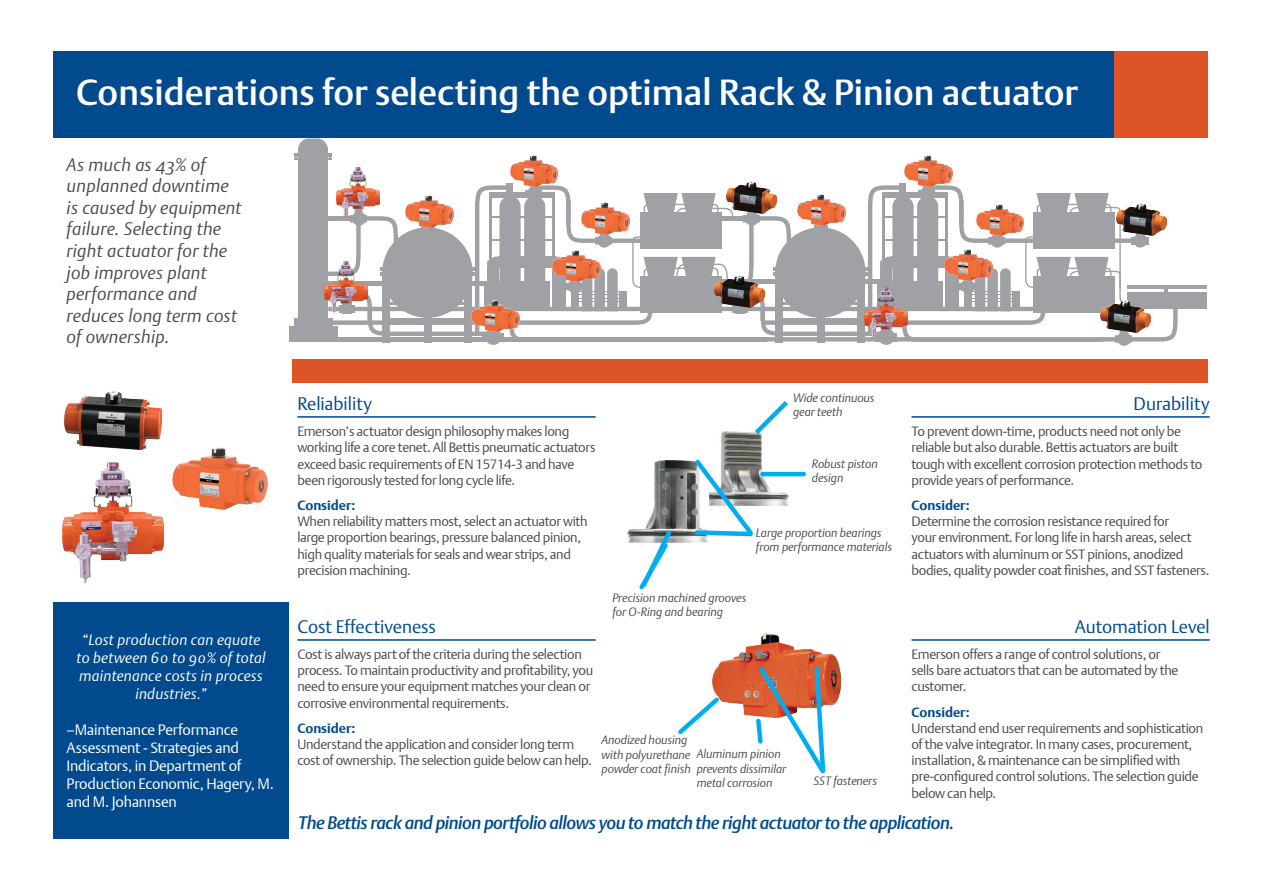
<style>
.page{position:relative;width:1263px;height:893px;background:#fff}
.page>*{position:absolute;margin:0;border:0;box-sizing:border-box;transform-origin:0 0}
.t1{font:36px "DTL Argo T Medium";color:#fff}
.t2{font:italic 18px/21.6px "DTL Argo ST Light";letter-spacing:.015em;color:#4b4c4d}
.t3{font:italic 18px "DTL Argo T Medium";letter-spacing:-.03em;color:#004a8d}
.t4{font:18px "DTL Argo ST Light";letter-spacing:-.005em;color:#004a8d}
.t5{font:15px/18px "DTL Argo T Light";letter-spacing:-.015em;color:#fff}
.t6{font:italic 15px/18px "DTL Argo ST Light";letter-spacing:.015em;color:#fff;text-align:center}
.t7{font:13.5px/16.2px "DTL Argo T Light";letter-spacing:-.025em;color:#4b4c4d}
.t8{font:700 13.5px "DTL Argo T";color:#004a8d}
.t9{font:italic 12px/14.4px "DTL Argo ST Light";letter-spacing:-.005em;color:#4b4c4d}
</style>
<div class="page">
<div style="left:53px;top:52px;width:1061px;height:86px;background:#004a8d"></div>
<div style="left:298px;top:148px;width:30px;height:175px;background:#a0a1a5"></div>
<hr style="left:294px;top:153px;width:38px;height:1px;background:#a0a1a5">
<hr style="left:294px;top:155px;width:38px;height:2px;background:#a0a1a5">
<hr style="left:294px;top:158px;width:38px;height:1px;background:#a0a1a5">
<svg style="left:296px;top:138px;width:35px;height:20px"></svg>
<div style="left:294px;top:318px;width:38px;height:9px;background:#a0a1a5"></div>
<div style="left:289px;top:326px;width:49px;height:16px;background:#a0a1a5"></div>
<div style="left:1127px;top:292px;width:79px;height:17px;background:#a0a1a5"></div>
<hr style="left:1127px;top:285px;width:79px;height:3px;background:#a0a1a5">
<svg style="left:328px;top:183px;width:849px;height:163px"></svg>
<div style="left:710px;top:216px;width:34px;height:5px;background:#a0a1a5"></div>
<img style="left:510px;top:155px;width:48px;height:31px">
<img style="left:905px;top:155px;width:47px;height:31px">
<img style="left:797px;top:194px;width:48px;height:32px">
<img style="left:552px;top:250px;width:48px;height:32px">
<img style="left:581px;top:203px;width:48px;height:31px">
<img style="left:472px;top:301px;width:47px;height:31px">
<img style="left:945px;top:249px;width:48px;height:31px">
<img style="left:976px;top:205px;width:48px;height:31px">
<img style="left:406px;top:196px;width:48px;height:31px">
<img style="left:726px;top:182px;width:50px;height:31px">
<img style="left:715px;top:275px;width:50px;height:32px">
<img style="left:1116px;top:204px;width:50px;height:32px">
<img style="left:1100px;top:301px;width:50px;height:32px">
<img style="left:337px;top:167px;width:43px;height:52px">
<img style="left:865px;top:287px;width:43px;height:52px">
<img style="left:324px;top:262px;width:44px;height:51px">
<hr style="left:297px;top:416px;width:299px;height:2px;background:#004a8d">
<hr style="left:297px;top:639px;width:299px;height:2px;background:#004a8d">
<hr style="left:911px;top:416px;width:299px;height:2px;background:#004a8d">
<hr style="left:911px;top:639px;width:299px;height:2px;background:#004a8d">
<img style="left:712px;top:633px;width:129px;height:83px">
<svg style="left:753px;top:663px;width:75px;height:111px"></svg>
<svg style="left:678px;top:693px;width:45px;height:42px"></svg>
<img style="left:721px;top:431px;width:68px;height:75px">
<img style="left:627px;top:461px;width:81px;height:82px">
<svg style="left:750px;top:401px;width:39px;height:38px"></svg>
<hr style="left:762px;top:472px;width:42px;height:4px;background:#00aeef">
<svg style="left:691px;top:456px;width:66px;height:83px"></svg>
<svg style="left:635px;top:527px;width:40px;height:63px"></svg>
<img style="left:173px;top:447px;width:95px;height:62px">
<img style="left:64px;top:391px;width:98px;height:59px">
<img style="left:62px;top:463px;width:102px;height:120px">
<div style="left:53px;top:602px;width:236px;height:237px;background:#004a8d"></div>
<div style="left:292px;top:359px;width:915px;height:23px;background:#dd5426"></div>
<div style="left:1114px;top:52px;width:93px;height:86px;background:#dd5426"></div>
<p class="t1" style="left:76px;top:71px;width:1003px">Considerations for selecting the optimal Rack &amp; Pinion actuator</p>
<p class="t2" style="left:67px;top:153px;width:176px">As much as 43% of unplanned downtime is caused by equipment failure. Selecting the right actuator for the job improves plant performance and reduces long term cost of ownership.</p>
<p class="t6" style="left:77px;top:631px;width:190px">“Lost production can equate to between 60 to 90% of total maintenance costs in process industries.”</p>
<p class="t5" style="left:67px;top:721px;width:209px">–Maintenance Performance<br>Assessment - Strategies and<br>Indicators, in Department of<br>Production Economic, Hagery, M. and M. Johannsen</p>
<p class="t4" style="left:297px;top:393px;width:76px">Reliability</p>
<p class="t7" style="left:297px;top:423px;width:300px">Emerson’s actuator design philosophy makes long working life a core tenet. All Bettis pneumatic actuators exceed basic requirements of EN 15714-3 and have been rigorously tested for long cycle life.</p>
<p class="t8" style="left:297px;top:497px;width:60px">Consider:</p>
<p class="t7" style="left:297px;top:513px;width:292px">When reliability matters most, select an actuator with large proportion bearings, pressure balanced pinion, high quality materials for seals and wear strips, and precision machining.</p>
<p class="t9" style="left:793px;top:390px;width:83px">Wide continuous gear teeth</p>
<p class="t9" style="left:812px;top:456px;width:67px">Robust piston design</p>
<p class="t9" style="left:756px;top:525px;width:138px">Large proportion bearings from performance materials</p>
<p class="t4" style="left:297px;top:616px;width:140px">Cost Effectiveness</p>
<p class="t7" style="left:297px;top:646px;width:297px">Cost is always part of the criteria during the selection process. To maintain productivity and profitability, you need to ensure your equipment matches your clean or corrosive environmental requirements.</p>
<p class="t8" style="left:297px;top:720px;width:60px">Consider:</p>
<p class="t7" style="left:297px;top:736px;width:296px">Understand the application and consider long term cost of ownership. The selection guide below can help.</p>
<p class="t9" style="left:612px;top:590px;width:135px">Precision machined grooves</p>
<p class="t9" style="left:612px;top:604px;width:112px">for O-Ring and bearing</p>
<p class="t9" style="left:602px;top:733px;width:91px">Anodized housing with polyurethane powder coat finish</p>
<p class="t9" style="left:697px;top:747px;width:91px">Aluminum pinion prevents dissimilar metal corrosion</p>
<p class="t9" style="left:814px;top:774px;width:65px">SST fasteners</p>
<p class="t4" style="left:1133px;top:393px;width:78px">Durability</p>
<p class="t7" style="left:911px;top:423px;width:292px">To prevent down-time, products need not only be reliable but also durable. Bettis actuators are built tough with excellent corrosion protection methods to provide years of performance.</p>
<p class="t8" style="left:911px;top:497px;width:60px">Consider:</p>
<p class="t7" style="left:911px;top:513px;width:300px">Determine the corrosion resistance required for<br>your environment. For long life in harsh areas, select actuators with aluminum or SST pinions, anodized bodies, quality powder coat finishes, and SST fasteners.</p>
<p class="t4" style="left:1075px;top:616px;width:136px">Automation Level</p>
<p class="t7" style="left:911px;top:646px;width:268px">Emerson offers a range of control solutions, or sells bare actuators that can be automated by the customer.</p>
<p class="t8" style="left:911px;top:704px;width:60px">Consider:</p>
<p class="t7" style="left:911px;top:720px;width:293px">Understand end user requirements and sophistication of the valve integrator. In many cases, procurement, installation, &amp; maintenance can be simplified with pre-configured control solutions. The selection guide below can help.</p>
<p class="t3" style="left:298px;top:812px;width:657px">The Bettis rack and pinion portfolio allows you to match the right actuator to the application.</p>
</div>
